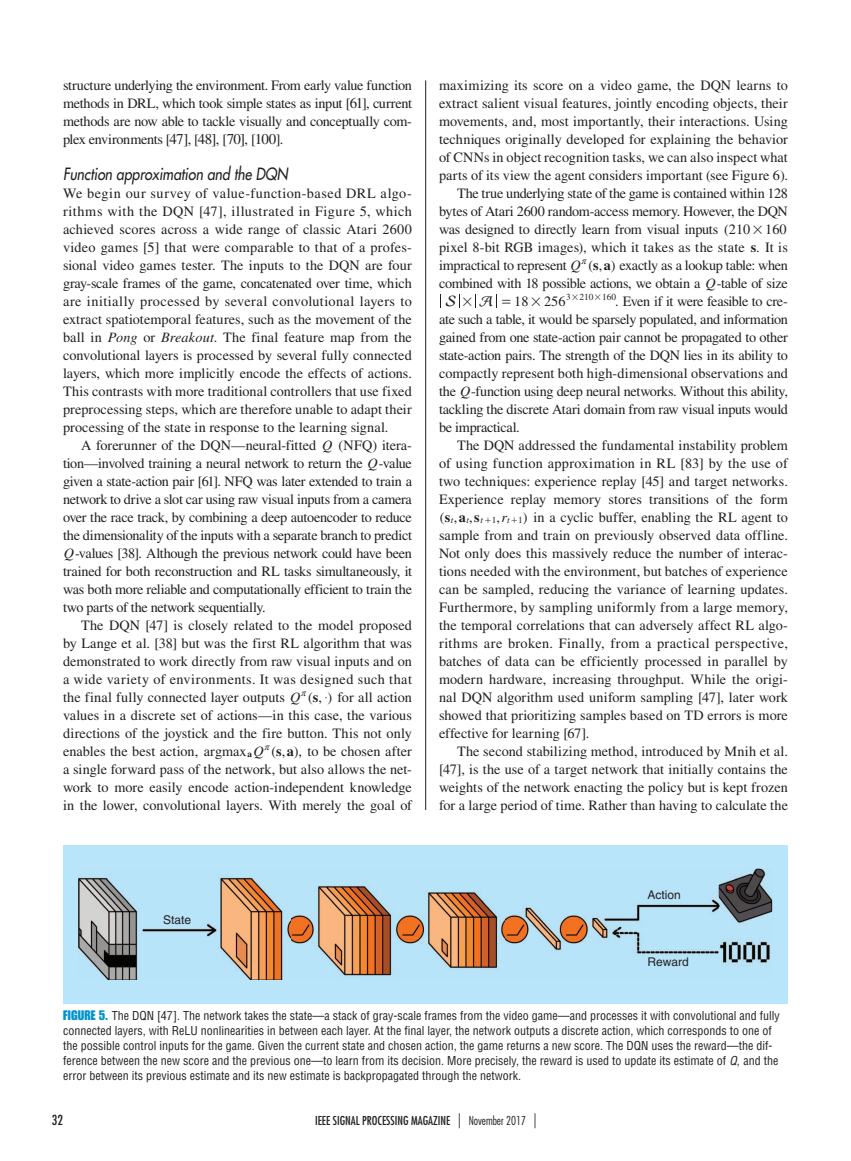
<style>
.page{position:relative;width:851px;height:1161px;background:#fff}
.page>*{position:absolute;margin:0;border:0;box-sizing:border-box;transform-origin:0 0}
.t1{font:italic 500 16.5px "Futura Std";color:#231f20;scale:.85 1}
.t2{font:14.25px/18px "Times LT Std";letter-spacing:-.005em;color:#231f20;text-align:justify}
.t3{font:14.25px "Times LT Std";letter-spacing:-.025em;color:#231f20}
.t4{font:14.25px "Times LT Std";letter-spacing:-.03em;color:#231f20}
.t5{font:700 14.25px "Times LT Std";color:#231f20}
.t6{font:14.25px "M Ma Pascal";color:#231f20}
.t7{font:14.25px "MM Binary";color:#231f20}
.t8{font:condensed 13.5px "Futura Std";color:#231f20}
.t9{font:condensed 12px/15px "Helvetica LT Std";color:#231f20}
.t10{font:condensed 12px "Futura Std";color:#231f20}
.t11{font:12px "Helvetica";color:#231f20}
.t12{font:9.3px "Times LT Std";color:#231f20}
.t13{font:italic 9.3px "Times LT Std";color:#231f20}
.t14{font:9.3px "MM Binary";color:#231f20}
.t15{font:9.3px "MM Times Roman";color:#231f20}
.t16{font:italic 8.1px "MM Greek";color:#231f20}
.s1{font-size:15px}
.s2{font-style:italic}
.s3{font-weight:700}
.s4{font-family:"MM Binary"}
.s5{font-weight:700;font-size:9.3px}
.s6{font-family:"MM Times Roman"}
.s7{font-weight:400;font-style:italic;font-size:9.3px}
.s8{font-style:normal;font-size:14.25px}
.s9{font-family:"MM Times Roman";font-style:normal}
.s10{font-style:normal}
.s11{font-family:"Times LT Std"}
.s12{font-family:"Impact LT Std";font-stretch:normal;font-size:13.5px;color:#0094cc}
.s13{font-weight:300;font-size:15px}
.s14{font-weight:300}
</style>
<div class="page">
<hr style="left:425px;top:80px;width:1px;height:730px;background:#231f20">
<svg style="left:440px;top:294px;width:1px;height:14px"></svg>
<svg style="left:459px;top:294px;width:1px;height:14px"></svg>
<svg style="left:475px;top:294px;width:1px;height:14px"></svg>
<svg style="left:496px;top:294px;width:1px;height:14px"></svg>
<div style="left:63px;top:845px;width:724px;height:159px;background:#b9e5fa"></div>
<img style="left:79px;top:869px;width:693px;height:111px">
<p class="t2" style="left:63px;top:76px;width:350px">structure underlying the environment. From early value function methods in DRL, which took simple states as input [<span class="s1">61</span>], current methods are now able to tackle visually and conceptually com&shy;plex environments [<span class="s1">47]</span>, [<span class="s1">48]</span>, [<span class="s1">70]</span>, [<span class="s1">100</span>].</p>
<p class="t1" style="left:63px;top:164px;width:266px">Function approximation and the DQN</p>
<p class="t2" style="left:63px;top:184px;width:350px">We begin our survey of value-function-based DRL algo&shy;rithms with the DQN [47], illustrated in Figure 5, which achieved scores across a wide range of classic Atari 2600 video games [5] that were comparable to that of a profes&shy;sional video games tester. The inputs to the DQN are four gray-scale frames of the game, concatenated over time, which are initially processed by several convolutional layers to extract spatiotemporal features, such as the movement of the ball in <span class="s2">Pong</span> or <span class="s2">Breakout</span>. The final feature map from the convolutional layers is processed by several fully connected layers, which more implicitly encode the effects of actions.<br>This contrasts with more traditional controllers that use fixed preprocessing steps, which are therefore unable to adapt their processing of the state in response to the learning signal.</p>
<p class="t2" style="left:63px;top:436px;width:350px;text-indent:18px">A forerunner of the DQN—neural-fitted <span class="s2">Q</span> (NFQ) itera&shy;tion—involved training a neural network to return the <span class="s2">Q</span>-value given a state-action pair [61]. NFQ was later extended to train a network to drive a slot car using raw visual inputs from a camera over the race track, by combining a deep autoencoder to reduce the dimensionality of the inputs with a separate branch to predict <span class="s2">Q</span>-values [38]. Although the previous network could have been trained for both reconstruction and RL tasks simultaneously, it was both more reliable and computationally efficient to train the two parts of the network sequentially.</p>
<p class="t2" style="left:63px;top:616px;width:350px;text-indent:18px">The DQN [47] is closely related to the model proposed by Lange et al. [38] but was the first RL algorithm that was demonstrated to work directly from raw visual inputs and on a wide variety of environments. It was designed such that the final fully connected layer outputs <span class="s2">Q</span> ( ,<span class="s3">s</span> <span class="s4">$</span>) for all action</p>
<p class="t16" style="left:301px;top:689px;width:7px">r</p>
<p class="t2" style="left:63px;top:706px;width:350px">values in a discrete set of actions—in this case, the various directions of the joystick and the fire button. This not only enables the best action, argmax<span class="s5">a</span><span class="s2">Q</span> ( ,<span class="s3">s a</span>), to be chosen after</p>
<p class="t16" style="left:264px;top:743px;width:7px">r</p>
<p class="t2" style="left:63px;top:760px;width:350px">a single forward pass of the network, but also allows the net&shy;work to more easily encode action-independent knowledge in the lower, convolutional layers. With merely the goal of</p>
<p class="t2" style="left:439px;top:76px;width:350px;text-align:right">maximizing its score on a video game, the DQN learns to extract salient visual features, jointly encoding objects, their movements, and, most importantly, their interactions. Using techniques originally developed for explaining the behavior of CNNs in object recognition tasks, we can also inspect what parts of its view the agent considers important (see Figure 6).<br>The true underlying state of the game is contained within 128 bytes of Atari 2600 random-access memory. However, the DQN was designed to directly learn from visual inputs (210 <span class="s4">#</span> 160 pixel 8-bit RGB images), which it takes as the state <span class="s3">s</span>. It is impractical to represent <span class="s2">Q</span> ( ,<span class="s3">s a</span>) exactly as a lookup table: when</p>
<p class="t16" style="left:581px;top:257px;width:7px">r</p>
<p class="t3" style="left:439px;top:275px;width:350px">combined with 18 possible actions, we obtain a <span class="s2">Q</span>-table of size</p>
<p class="t6" style="left:445px;top:295px;width:12px">S</p>
<p class="t6" style="left:479px;top:295px;width:15px">A</p>
<p class="t2" style="left:500px;top:292px;width:66px"><span class="s6">=</span> 18 256</p>
<p class="t4" style="left:615px;top:293px;width:174px">. Even if it were feasible to cre-</p>
<p class="t12" style="left:566px;top:292px;width:51px">3 210 160</p>
<p class="t14" style="left:572px;top:293px;width:7px">#</p>
<p class="t14" style="left:594px;top:293px;width:7px">#</p>
<p class="t2" style="left:439px;top:310px;width:350px">ate such a table, it would be sparsely populated, and information gained from one state-action pair cannot be propagated to other state-action pairs. The strength of the DQN lies in its ability to compactly represent both high-dimensional observations and the <span class="s2">Q</span>-function using deep neural networks. Without this ability, tackling the discrete Atari domain from raw visual inputs would be impractical.</p>
<p class="t2" style="left:439px;top:436px;width:350px;text-indent:18px">The DQN addressed the fundamental instability problem of using function approximation in RL [83] by the use of two techniques: experience replay [45] and target networks.<br>Experience replay memory stores transitions of the form ( ,</p>
<p class="t7" style="left:463px;top:295px;width:11px">#</p>
<p class="t7" style="left:531px;top:295px;width:11px">#</p>
<p class="t5" style="left:444px;top:509px;width:23px">s a<span class="s7">t</span></p>
<p class="t13" style="left:466px;top:515px;width:8px">t<span class="s8">,</span></p>
<p class="t2" style="left:496px;top:508px;width:293px">,<span class="s2">r</span> ) in a cyclic buffer, enabling the RL agent to</p>
<p class="t5" style="left:474px;top:509px;width:10px">s<span class="s7">t</span></p>
<p class="t13" style="left:507px;top:515px;width:17px">t<span class="s9">+</span><span class="s10">1</span></p>
<p class="t15" style="left:484px;top:516px;width:14px">+<span class="s11">1</span></p>
<p class="t2" style="left:439px;top:526px;width:350px">sample from and train on previously observed data offline.<br>Not only does this massively reduce the number of interac&shy;tions needed with the environment, but batches of experience can be sampled, reducing the variance of learning updates.<br>Furthermore, by sampling uniformly from a large memory, the temporal correlations that can adversely affect RL algo&shy;rithms are broken. Finally, from a practical perspective, batches of data can be efficiently processed in parallel by modern hardware, increasing throughput. While the origi&shy;nal DQN algorithm used uniform sampling [47], later work showed that prioritizing samples based on TD errors is more effective for learning [67].</p>
<p class="t2" style="left:439px;top:742px;width:350px;text-indent:18px">The second stabilizing method, introduced by Mnih et al. [47], is the use of a target network that initially contains the weights of the network enacting the policy but is kept frozen for a large period of time. Rather than having to calculate the</p>
<p class="t11" style="left:163px;top:913px;width:30px">State</p>
<p class="t11" style="left:647px;top:888px;width:35px">Action</p>
<p class="t11" style="left:647px;top:955px;width:43px">Reward</p>
<p class="t9" style="left:63px;top:1008px;width:718px"><span class="s12">FIGURE 5.</span> The DQN [47]. The network takes the state—a stack of gray-scale frames from the video game—and processes it with convolutional and fully connected layers, with ReLU nonlinearities in between each layer. At the final layer, the network outputs a discrete action, which corresponds to one of the possible control inputs for the game. Given the current state and chosen action, the game returns a new score. The DQN uses the reward—the dif&shy;ference between the new score and the previous one—to learn from its decision. More precisely, the reward is used to update its estimate of <span class="s2">Q</span>, and the error between its previous estimate and its new estimate is backpropagated through the network.</p>
<p class="t8" style="left:52px;top:1112px;width:13px">32</p>
<p class="t10" style="left:315px;top:1113px;width:223px">IEEE SIGNAL PROCESSI NG MAGAZINE <span class="s13">|</span> <span class="s14">November 2017</span> <span class="s13">|</span></p>
</div>
